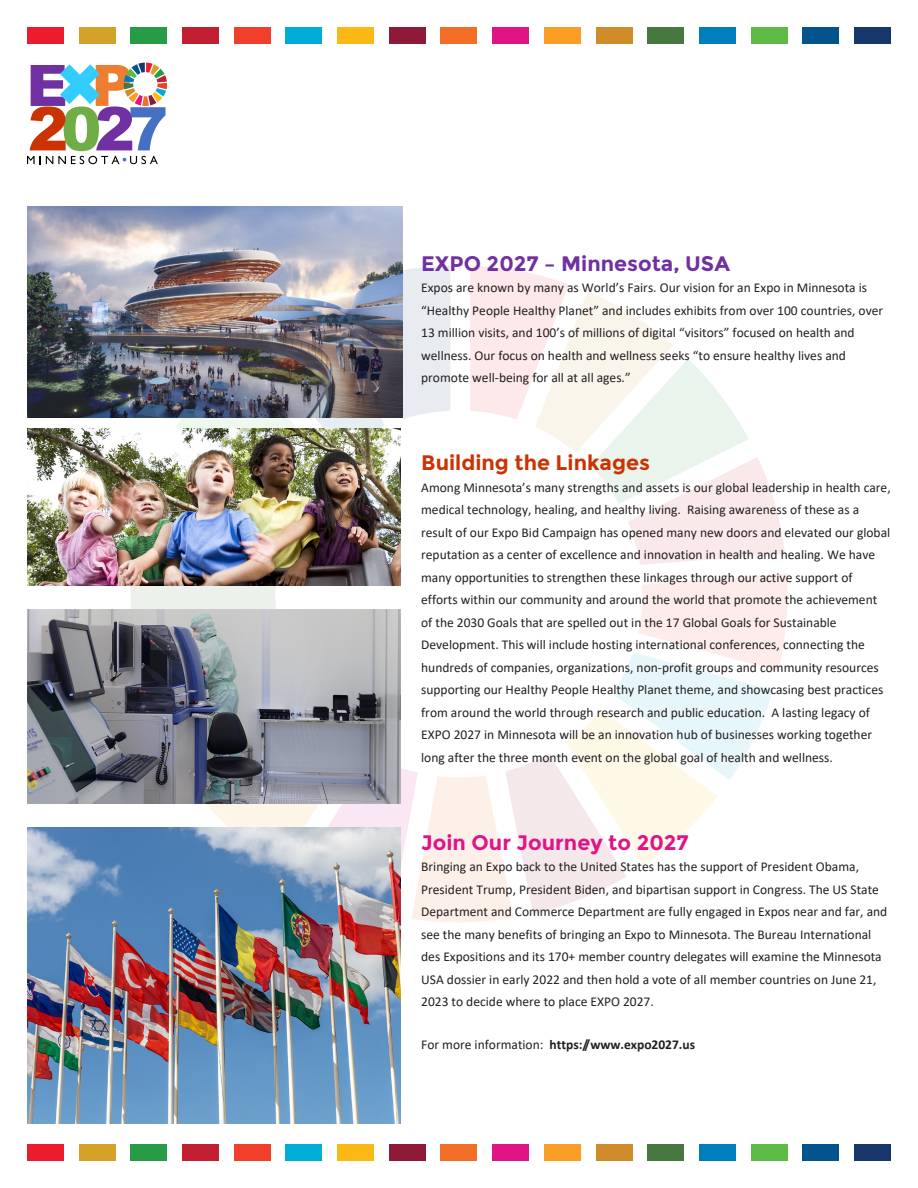
<style>
.page{position:relative;width:918px;height:1188px;background:#fff}
.page>*{position:absolute;margin:0;border:0;box-sizing:border-box;transform-origin:0 0}
.t1{font:700 21px "Montserrat";color:#7030a1}
.t2{font:700 21px "Montserrat";color:#e01485}
.t3{font:700 21px "Montserrat";color:#cc3303}
.t4{font:13.5px/22.5px "Calibri";color:#231f20}
.t5{font:700 13.5px "Calibri";color:#231f20}
.s1{font-weight:400}
</style>
<div class="page">
<svg style="left:133px;top:266px;width:317px;height:163px"></svg>
<svg style="left:470px;top:266px;width:315px;height:299px"></svg>
<svg style="left:130px;top:574px;width:658px;height:348px"></svg>
<svg style="left:27px;top:63px;width:140px;height:101px"></svg>
<div style="left:27px;top:1145px;width:37px;height:16px;background:#eb1c2e"></div>
<div style="left:27px;top:27px;width:37px;height:16px;background:#eb1c2e"></div>
<div style="left:441px;top:1145px;width:36px;height:16px;background:#f26e26"></div>
<div style="left:441px;top:27px;width:36px;height:16px;background:#f26e26"></div>
<div style="left:234px;top:1145px;width:36px;height:16px;background:#f0402b"></div>
<div style="left:234px;top:27px;width:36px;height:16px;background:#f0402b"></div>
<div style="left:648px;top:1145px;width:36px;height:16px;background:#477840"></div>
<div style="left:648px;top:27px;width:36px;height:16px;background:#477840"></div>
<div style="left:130px;top:1145px;width:37px;height:16px;background:#269c47"></div>
<div style="left:130px;top:27px;width:37px;height:16px;background:#269c47"></div>
<div style="left:544px;top:1145px;width:37px;height:16px;background:#fa9e26"></div>
<div style="left:544px;top:27px;width:37px;height:16px;background:#fa9e26"></div>
<div style="left:337px;top:1145px;width:37px;height:16px;background:#fcb814"></div>
<div style="left:337px;top:27px;width:37px;height:16px;background:#fcb814"></div>
<div style="left:751px;top:1145px;width:37px;height:16px;background:#5cba45"></div>
<div style="left:751px;top:27px;width:37px;height:16px;background:#5cba45"></div>
<div style="left:79px;top:1145px;width:36px;height:16px;background:#d4a129"></div>
<div style="left:79px;top:27px;width:36px;height:16px;background:#d4a129"></div>
<div style="left:492px;top:1145px;width:37px;height:16px;background:#e01485"></div>
<div style="left:492px;top:27px;width:37px;height:16px;background:#e01485"></div>
<div style="left:286px;top:1145px;width:36px;height:16px;background:#00add9"></div>
<div style="left:286px;top:27px;width:36px;height:16px;background:#00add9"></div>
<div style="left:699px;top:1145px;width:37px;height:16px;background:#007dbd"></div>
<div style="left:699px;top:27px;width:37px;height:16px;background:#007dbd"></div>
<div style="left:182px;top:1145px;width:37px;height:16px;background:#c21f33"></div>
<div style="left:182px;top:27px;width:37px;height:16px;background:#c21f33"></div>
<div style="left:596px;top:1145px;width:36px;height:16px;background:#cf8c29"></div>
<div style="left:596px;top:27px;width:36px;height:16px;background:#cf8c29"></div>
<div style="left:389px;top:1145px;width:37px;height:16px;background:#8f1a38"></div>
<div style="left:389px;top:27px;width:37px;height:16px;background:#8f1a38"></div>
<div style="left:803px;top:1145px;width:36px;height:16px;background:#03548c"></div>
<div style="left:803px;top:27px;width:36px;height:16px;background:#03548c"></div>
<div style="left:854px;top:1145px;width:37px;height:16px;background:#173669"></div>
<div style="left:854px;top:27px;width:37px;height:16px;background:#173669"></div>
<img style="left:27px;top:609px;width:374px;height:194px">
<img style="left:27px;top:827px;width:374px;height:297px">
<img style="left:27px;top:429px;width:374px;height:156px">
<img style="left:28px;top:206px;width:375px;height:211px">
<p class="t1" style="left:421px;top:251px;width:310px">EXPO 2027 – Minnesota, USA</p>
<p class="t4" style="left:421px;top:276px;width:464px">Expos are known by many as World’s Fairs. Our vision for an Expo in Minnesota is “Healthy People Healthy Planet” and includes exhibits from over 100 countries, over 13 million visits, and 100’s of millions of digital “visitors” focused on health and wellness. Our focus on health and wellness seeks “to ensure healthy lives and promote well-being for all at all ages.”</p>
<p class="t3" style="left:421px;top:450px;width:230px">Building the Linkages</p>
<p class="t4" style="left:421px;top:476px;width:471px">Among Minnesota’s many strengths and assets is our global leadership in health care, medical technology, healing, and healthy living. Raising awareness of these as a result of our Expo Bid Campaign has opened many new doors and elevated our global reputation as a center of excellence and innovation in health and healing. We have many opportunities to strengthen these linkages through our active support of efforts within our community and around the world that promote the achievement of the 2030 Goals that are spelled out in the 17 Global Goals for Sustainable Development. This will include hosting international conferences, connecting the hundreds of companies, organizations, non-profit groups and community resources supporting our Healthy People Healthy Planet theme, and showcasing best practices from around the world through research and public education. A lasting legacy of EXPO 2027 in Minnesota will be an innovation hub of businesses working together long after the three month event on the global goal of health and wellness.</p>
<p class="t2" style="left:421px;top:830px;width:269px">Join Our Journey to 2027</p>
<p class="t4" style="left:421px;top:855px;width:468px">Bringing an Expo back to the United States has the support of President Obama, President Trump, President Biden, and bipartisan support in Congress. The US State Department and Commerce Department are fully engaged in Expos near and far, and see the many benefits of bringing an Expo to Minnesota. The Bureau International des Expositions and its 170+ member country delegates will examine the Minnesota USA dossier in early 2022 and then hold a vote of all member countries on June 21, 2023 to decide where to place EXPO 2027.</p>
<p class="t5" style="left:421px;top:1035px;width:276px"><span class="s1">For more information:</span> https://www.expo2027.us</p>
</div>
